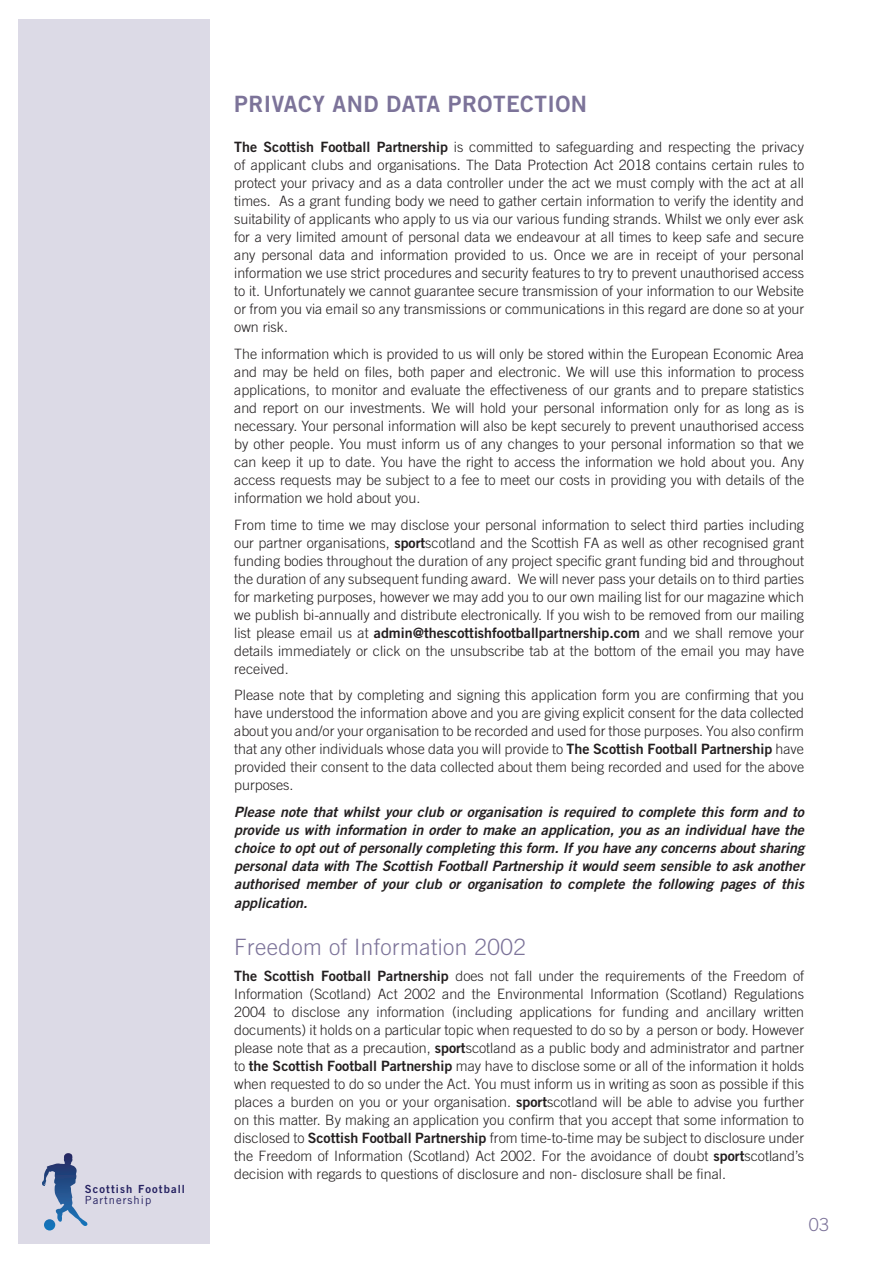
<style>
.page{position:relative;width:893px;height:1263px;background:#fff}
.page>*{position:absolute;margin:0;border:0;box-sizing:border-box;transform-origin:0 0}
.t1{font:22.5px "Trade Gothic Bold Two";letter-spacing:.02em;color:#7c7399}
.t2{font:300 22.5px "Trade Gothic";letter-spacing:.02em;color:#7c7399}
.t3{font:300 18px "Trade Gothic";color:#7c7399}
.t4{font:300 14.25px/18px "Trade Gothic";color:#231f20;text-align:justify}
.t5{font:italic 14.25px/18px "Trade Gothic Bold Two";color:#231f20;text-align:justify}
.t6{font:14.25px "Trade Gothic Bold Two";color:#231f20}
.t7{font:11.25px "Trade Gothic Bold Two";letter-spacing:.1em;color:#252161}
.t8{font:11.25px "Trade Gothic";letter-spacing:.095em;color:#252161}
.s1{font-family:"Trade Gothic Bold Two";font-weight:400}
.s2{font-family:"Trade Gothic";font-weight:300}
</style>
<div class="page">
<div style="left:18px;top:19px;width:192px;height:1225px;background:#dcdae6"></div>
<svg style="left:42px;top:1153px;width:25px;height:33px"></svg>
<p class="t7" style="left:85px;top:1182px;width:102px">Scottish Football</p>
<p class="t8" style="left:85px;top:1193px;width:68px">Partnership</p>
<h1 class="t1" style="left:234px;top:90px;width:354px">PRIVACY AND DATA PROTECTION</h1>
<p class="t4" style="left:234px;top:138px;width:571px"><span class="s1">The Scottish Football Partnership</span> is committed to safeguarding and respecting the privacy of applicant clubs and organisations. The Data Protection Act 2018 contains certain rules to protect your privacy and as a data controller under the act we must comply with the act at all times. As a grant funding body we need to gather certain information to verify the identity and suitability of applicants who apply to us via our various funding strands. Whilst we only ever ask for a very limited amount of personal data we endeavour at all times to keep safe and secure any personal data and information provided to us. Once we are in receipt of your personal information we use strict procedures and security features to try to prevent unauthorised access to it. Unfortunately we cannot guarantee secure transmission of your information to our Website or from you via email so any transmissions or communications in this regard are done so at your own risk.</p>
<p class="t4" style="left:234px;top:345px;width:571px">The information which is provided to us will only be stored within the European Economic Area and may be held on files, both paper and electronic. We will use this information to process applications, to monitor and evaluate the effectiveness of our grants and to prepare statistics and report on our investments. We will hold your personal information only for as long as is necessary. Your personal information will also be kept securely to prevent unauthorised access by other people. You must inform us of any changes to your personal information so that we can keep it up to date. You have the right to access the information we hold about you. Any access requests may be subject to a fee to meet our costs in providing you with details of the information we hold about you.</p>
<p class="t4" style="left:234px;top:515px;width:571px">From time to time we may disclose your personal information to select third parties including our partner organisations, <span class="s1">sport</span>scotland and the Scottish FA as well as other recognised grant funding bodies throughout the duration of any project specific grant funding bid and throughout the duration of any subsequent funding award. We will never pass your details on to third parties for marketing purposes, however we may add you to our own mailing list for our magazine which we publish bi-annually and distribute electronically. If you wish to be removed from our mailing</p>
<p class="t6" style="left:234px;top:623px;width:571px"><span class="s2">list please email us at</span> admin@thescottishfootballpartnership.com <span class="s2">and we shall remove your</span></p>
<p class="t4" style="left:234px;top:641px;width:571px">details immediately or click on the unsubscribe tab at the bottom of the email you may have received.</p>
<p class="t4" style="left:234px;top:686px;width:571px">Please note that by completing and signing this application form you are confirming that you have understood the information above and you are giving explicit consent for the data collected about you and/or your organisation to be recorded and used for those purposes. You also confirm that any other individuals whose data you will provide to <span class="s1">The Scottish Football Partnership</span> have provided their consent to the data collected about them being recorded and used for the above purposes.</p>
<p class="t5" style="left:234px;top:802px;width:571px">Please note that whilst your club or organisation is required to complete this form and to provide us with information in order to make an application, you as an individual have the choice to opt out of personally completing this form. If you have any concerns about sharing personal data with The Scottish Football Partnership it would seem sensible to ask another authorised member of your club or organisation to complete the following pages of this</p>
<p class="t5" style="left:234px;top:894px;width:75px">application.</p>
<h1 class="t2" style="left:234px;top:933px;width:293px">Freedom of Information 2002</h1>
<p class="t4" style="left:234px;top:967px;width:571px"><span class="s1">The Scottish Football Partnership</span> does not fall under the requirements of the Freedom of Information (Scotland) Act 2002 and the Environmental Information (Scotland) Regulations 2004 to disclose any information (including applications for funding and ancillary written documents) it holds on a particular topic when requested to do so by a person or body. However please note that as a precaution, <span class="s1">sport</span>scotland as a public body and administrator and partner to <span class="s1">the Scottish Football Partnership</span> may have to disclose some or all of the information it holds when requested to do so under the Act. You must inform us in writing as soon as possible if this places a burden on you or your organisation. <span class="s1">sport</span>scotland will be able to advise you further on this matter. By making an application you confirm that you accept that some information to disclosed to <span class="s1">Scottish Football Partnership</span> from time-to-time may be subject to disclosure under the Freedom of Information (Scotland) Act 2002. For the avoidance of doubt <span class="s1">sport</span>scotland’s decision with regards to questions of disclosure and non- disclosure shall be final.</p>
<p class="t3" style="left:809px;top:1213px;width:22px">03</p>
</div>
